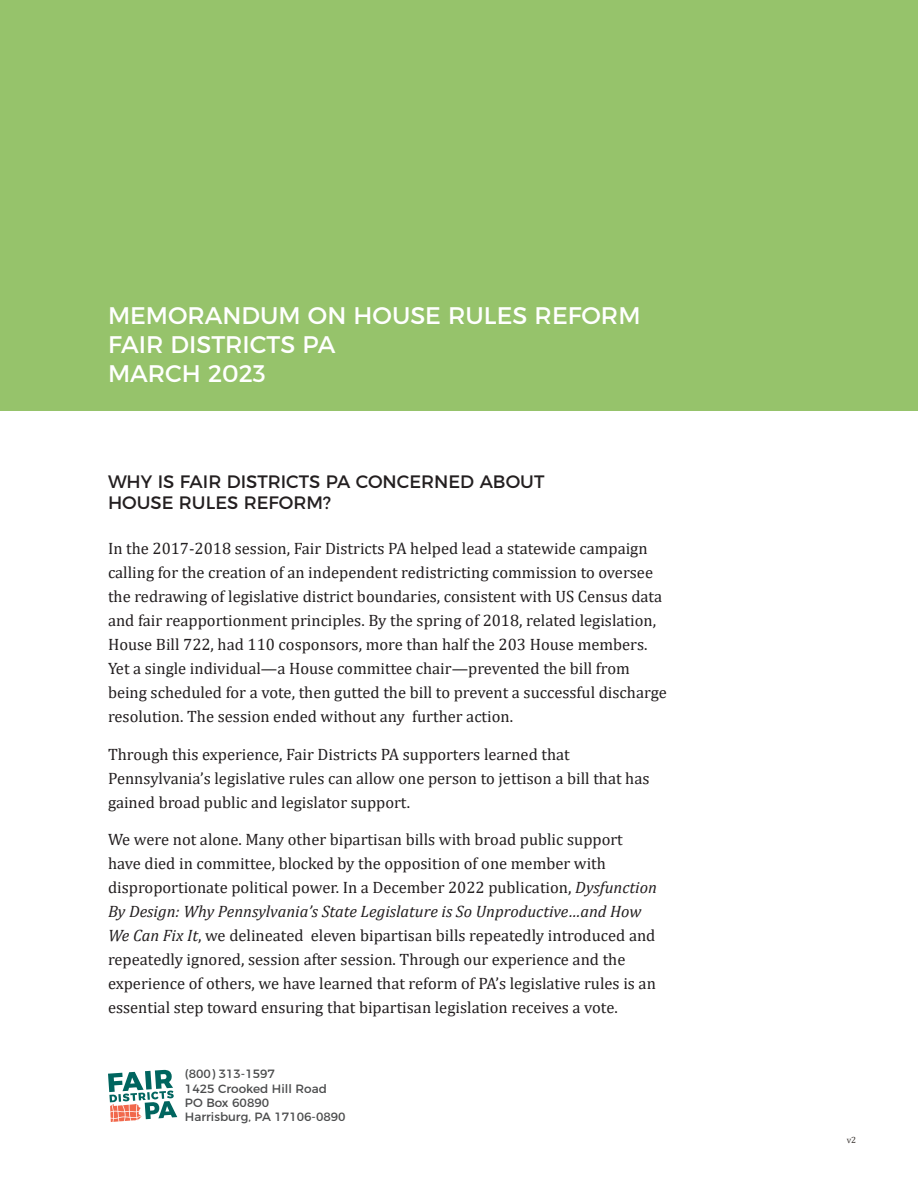
<style>
.page{position:relative;width:918px;height:1188px;background:#fff}
.page>*{position:absolute;margin:0;border:0;box-sizing:border-box;transform-origin:0 0}
.t1{font:24px "Montserrat";color:#fff}
.t2{font:18px/21px "Montserrat";color:#231f20}
.t3{font:16.5px/24px "Cambria";color:#231f20}
.t4{font:12px "Montserrat";color:#4b4c4d}
.t5{font:9px "Cambria";color:#3b3532}
.s1{font-style:italic}
</style>
<div class="page">
<div style="left:0;top:0;width:918px;height:410px;background:#96c36b"></div>
<svg style="left:108px;top:1070px;width:69px;height:52px"></svg>
<p class="t1" style="left:108px;top:296px;width:534px">MEMORANDUM ON HOUSE RULES REFORM</p>
<p class="t1" style="left:108px;top:325px;width:229px">FAIR DISTRICTS PA</p>
<p class="t1" style="left:108px;top:354px;width:159px">MARCH 2023</p>
<p class="t2" style="left:108px;top:470px;width:438px">WHY IS FAIR DISTRICTS PA CONCERNED ABOUT<br>HOUSE RULES REFORM?</p>
<p class="t3" style="left:108px;top:537px;width:560px">In the 2017-2018 session, Fair Districts PA helped lead a statewide campaign calling for the creation of an independent redistricting commission to oversee the redrawing of legislative district boundaries, consistent with US Census data and fair reapportionment principles. By the spring of 2018, related legislation, House Bill 722, had 110 cosponsors, more than half the 203 House members.<br>Yet a single individual—a House committee chair—prevented the bill from being scheduled for a vote, then gutted the bill to prevent a successful discharge resolution. The session ended without any further action.</p>
<p class="t3" style="left:108px;top:742px;width:543px">Through this experience, Fair Districts PA supporters learned that<br>Pennsylvania’s legislative rules can allow one person to jettison a bill that has gained broad public and legislator support.</p>
<p class="t3" style="left:108px;top:828px;width:550px">We were not alone. Many other bipartisan bills with broad public support have died in committee, blocked by the opposition of one member with disproportionate political power. In a December 2022 publication, <span class="s1">Dysfunction By Design: Why Pennsylvania’s State Legislature is So Unproductive…and How We Can Fix It</span>, we delineated eleven bipartisan bills repeatedly introduced and repeatedly ignored, session after session. Through our experience and the experience of others, we have learned that reform of PA’s legislative rules is an essential step toward ensuring that bipartisan legislation receives a vote.</p>
<p class="t4" style="left:185px;top:1064px;width:92px">(800) 313-1597</p>
<p class="t4" style="left:185px;top:1079px;width:143px">1425 Crooked Hill Road</p>
<p class="t4" style="left:185px;top:1093px;width:86px">PO Box 60890</p>
<p class="t4" style="left:185px;top:1107px;width:162px">Harrisburg, PA 17106-0890</p>
<p class="t5" style="left:847px;top:1135px;width:11px">v2</p>
</div>
